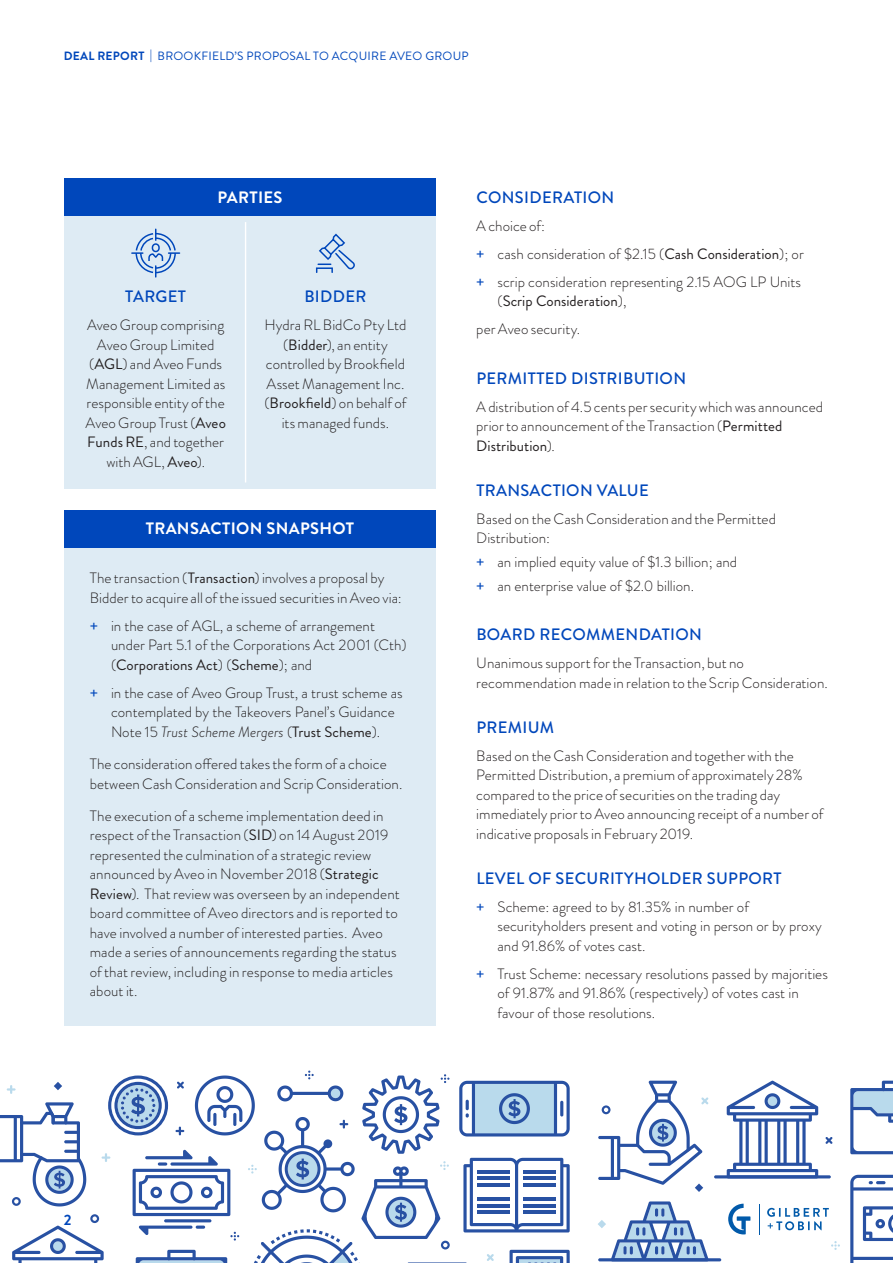
<style>
.page{position:relative;width:893px;height:1263px;background:#fff}
.page>*{position:absolute;margin:0;border:0;box-sizing:border-box;transform-origin:0 0}
.Small_headings{font:500 16.5px "Brandon Grotesque";letter-spacing:.02em;color:#0047bb}
.Small_headings-2{font:700 16.5px "Brandon Grotesque";letter-spacing:.02em;color:#fff}
.Body_Copy{font:300 15px/19.5px "Brandon Grotesque";color:#231f20}
.t1{font:700 15px "Brandon Grotesque";color:#0047bb}
.t2{font:12px "Brandon Grotesque";letter-spacing:.02em;color:#0047bb}
.s1{font-weight:700}
.s2{font-weight:400}
.s3{font-family:"Gill Sans";font-weight:400;font-size:14.25px;color:#0047bb}
.s4{font-style:italic}
</style>
<div class="page">
<div style="left:64px;top:183px;width:372px;height:306px;background:#deebf4"></div>
<div style="left:64px;top:547px;width:372px;height:479px;background:#deebf4"></div>
<hr style="left:245px;top:222px;width:1px;height:260px;background:#fff">
<svg style="left:132px;top:229px;width:48px;height:48px"></svg>
<div style="left:152px;top:243px;width:8px;height:9px;border:2px solid #0047bb;border-radius:3px"></div>
<div style="left:316px;top:267px;width:17px;height:6px;border:2px solid #0047bb"></div>
<svg style="left:318px;top:233px;width:37px;height:38px"></svg>
<div style="left:64px;top:179px;width:372px;height:37px;background:#0047bb"></div>
<div style="left:64px;top:510px;width:372px;height:37px;background:#0047bb"></div>
<svg style="left:0;top:1070px;width:570px;height:193px"></svg>
<svg style="left:825px;top:1137px;width:7px;height:7px"></svg>
<svg style="left:831px;top:1241px;width:9px;height:9px"></svg>
<svg style="left:598px;top:1081px;width:110px;height:111px"></svg>
<svg style="left:727px;top:1081px;width:91px;height:94px"></svg>
<hr style="left:714px;top:1175px;width:117px;height:3px;background:#2851a3;border-radius:2px">
<svg style="left:598px;top:1201px;width:110px;height:57px"></svg>
<hr style="left:598px;top:1258px;width:123px;height:3px;background:#2851a3;border-radius:2px">
<svg style="left:850px;top:1081px;width:43px;height:73px"></svg>
<svg style="left:850px;top:1175px;width:43px;height:88px"></svg>
<svg style="left:767px;top:1208px;width:62px;height:22px"></svg>
<svg style="left:728px;top:1204px;width:22px;height:30px"></svg>
<hr style="left:759px;top:1204px;width:1px;height:30px;background:#015aaa">
<p class="t2" style="left:64px;top:48px;width:406px"><span class="s1">DEAL REPORT</span> | BROOKFIELD’S PROPOSAL TO ACQUIRE AVEO GROUP</p>
<p class="Small_headings-2" style="left:217px;top:186px;width:67px">PARTIES</p>
<p class="Small_headings" style="left:125px;top:285px;width:62px">TARGET</p>
<p class="Body_Copy" style="left:86px;top:315px;width:142px;text-align:center">Aveo Group comprising<br>Aveo Group Limited (<span class="s2">AGL</span>) and Aveo Funds<br>Management Limited as responsible entity of the<br>Aveo Group Trust (<span class="s2">Aveo<br>Funds RE</span>, and together with AGL, <span class="s2">Aveo</span>).</p>
<p class="Small_headings" style="left:304px;top:285px;width:64px">BIDDER</p>
<p class="Body_Copy" style="left:264px;top:315px;width:144px;text-align:center">Hydra RL BidCo Pty Ltd (<span class="s2">Bidder</span>), an entity controlled by Brookfield<br>Asset Management Inc. (<span class="s2">Brookfield</span>) on behalf of its managed funds.</p>
<p class="Small_headings-2" style="left:146px;top:517px;width:210px">TRANSACTION SNAPSHOT</p>
<p class="Body_Copy" style="left:90px;top:568px;width:313px">The transaction (<span class="s2">Transaction</span>) involves a proposal by<br>Bidder to acquire all of the issued securities in Aveo via:</p>
<p class="Body_Copy" style="left:111px;top:616px;width:297px;text-indent:-21px"><span class="s3">+</span> in the case of AGL, a scheme of arrangement under Part 5.1 of the Corporations Act 2001 (Cth) (<span class="s2">Corporations Act</span>) (<span class="s2">Scheme</span>); and</p>
<p class="Body_Copy" style="left:111px;top:683px;width:293px;text-indent:-21px"><span class="s3">+</span> in the case of Aveo Group Trust, a trust scheme as contemplated by the Takeovers Panel’s Guidance<br>Note 15 <span class="s4">Trust Scheme Mergers</span> (<span class="s2">Trust Scheme</span>).</p>
<p class="Body_Copy" style="left:90px;top:754px;width:314px">The consideration offered takes the form of a choice between Cash Consideration and Scrip Consideration.</p>
<p class="Body_Copy" style="left:90px;top:806px;width:312px">The execution of a scheme implementation deed in respect of the Transaction (<span class="s2">SID</span>) on 14 August 2019 represented the culmination of a strategic review announced by Aveo in November 2018 (<span class="s2">Strategic Review</span>). That review was overseen by an independent board committee of Aveo directors and is reported to have involved a number of interested parties. Aveo made a series of announcements regarding the status of that review, including in response to media articles about it.</p>
<p class="Small_headings" style="left:476px;top:186px;width:139px">CONSIDERATION</p>
<p class="Body_Copy" style="left:476px;top:216px;width:70px">A choice of:</p>
<p class="Body_Copy" style="left:476px;top:244px;width:329px"><span class="s3">+</span> cash consideration of $2.15 (<span class="s2">Cash Consideration</span>); or</p>
<p class="Body_Copy" style="left:497px;top:272px;width:305px;text-indent:-21px"><span class="s3">+</span> scrip consideration representing 2.15 AOG LP Units (<span class="s2">Scrip Consideration</span>),</p>
<p class="Body_Copy" style="left:476px;top:320px;width:105px">per Aveo security.</p>
<p class="Small_headings" style="left:476px;top:367px;width:211px">PERMITTED DISTRIBUTION</p>
<p class="Body_Copy" style="left:476px;top:397px;width:348px">A distribution of 4.5 cents per security which was announced prior to announcement of the Transaction (<span class="s2">Permitted<br>Distribution</span>).</p>
<p class="Small_headings" style="left:476px;top:479px;width:174px">TRANSACTION VALUE</p>
<p class="Body_Copy" style="left:476px;top:509px;width:301px">Based on the Cash Consideration and the Permitted<br>Distribution:</p>
<p class="Body_Copy" style="left:476px;top:552px;width:262px"><span class="s3">+</span> an implied equity value of $1.3 billion; and</p>
<p class="Body_Copy" style="left:476px;top:576px;width:219px"><span class="s3">+</span> an enterprise value of $2.0 billion.</p>
<p class="Small_headings" style="left:476px;top:623px;width:227px">BOARD RECOMMENDATION</p>
<p class="Body_Copy" style="left:476px;top:653px;width:353px">Unanimous support for the Transaction, but no recommendation made in relation to the Scrip Consideration.</p>
<p class="Small_headings" style="left:476px;top:715px;width:79px">PREMIUM</p>
<p class="Body_Copy" style="left:476px;top:746px;width:349px">Based on the Cash Consideration and together with the Permitted Distribution, a premium of approximately 28% compared to the price of securities on the trading day immediately prior to Aveo announcing receipt of a number of indicative proposals in February 2019.</p>
<p class="Small_headings" style="left:476px;top:866px;width:307px">LEVEL OF SECURITYHOLDER SUPPORT</p>
<p class="Body_Copy" style="left:497px;top:897px;width:326px;text-indent:-21px"><span class="s3">+</span> Scheme: agreed to by 81.35% in number of securityholders present and voting in person or by proxy and 91.86% of votes cast.</p>
<p class="Body_Copy" style="left:497px;top:964px;width:332px;text-indent:-21px"><span class="s3">+</span> Trust Scheme: necessary resolutions passed by majorities of 91.87% and 91.86% (respectively) of votes cast in favour of those resolutions.</p>
<p class="t1" style="left:64px;top:1209px;width:9px">2</p>
</div>
